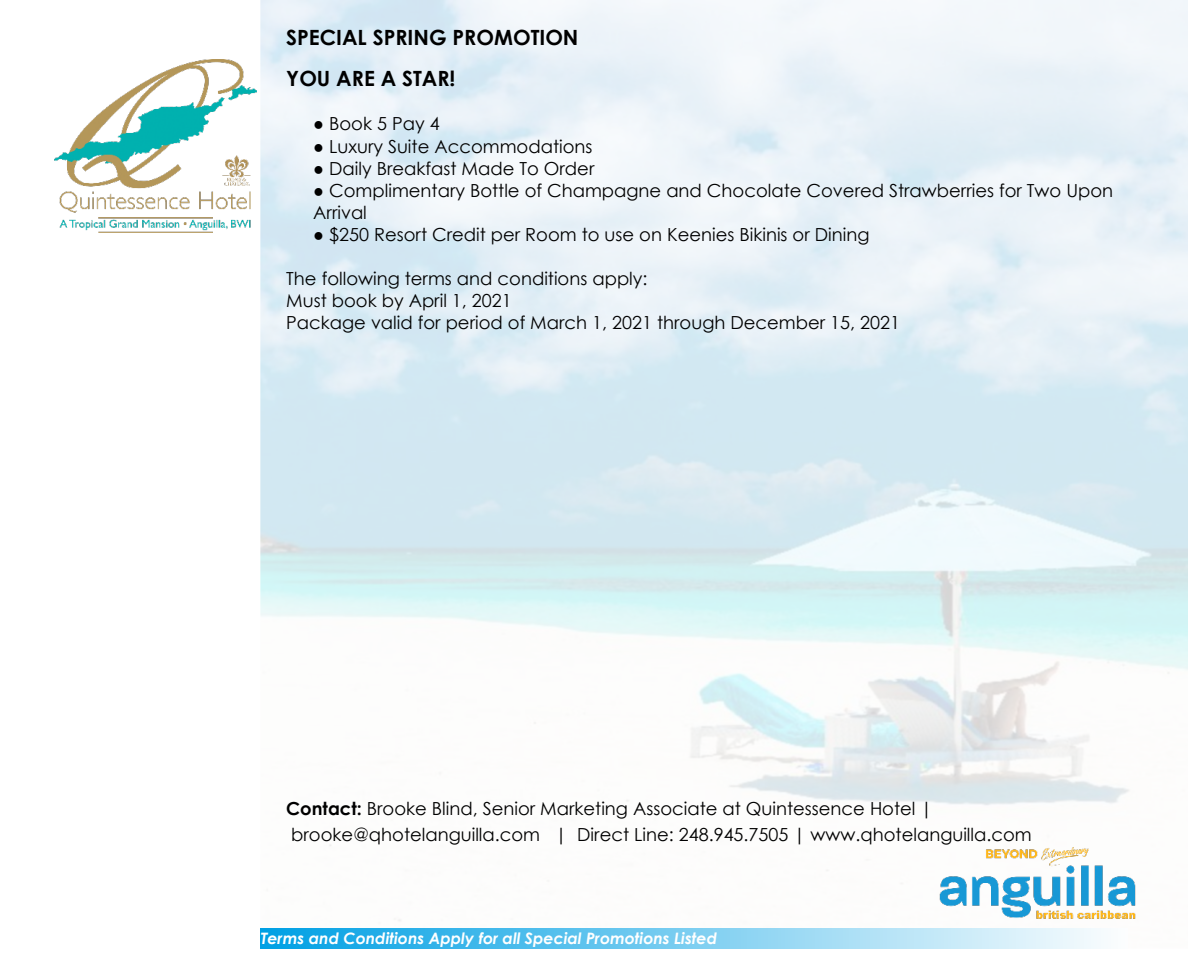
<style>
.page{position:relative;width:1188px;height:972px;background:#fff}
.page>*{position:absolute;margin:0;border:0;box-sizing:border-box;transform-origin:0 0}
.t1{font:700 21px/40.8px "Century Gothic";color:#000}
.t2{font:18px/22px "Century Gothic";color:#000}
.t3{font:italic 700 15.75px "Century Gothic";color:#fff}
.s1{font-weight:700}
</style>
<div class="page">
<img style="left:924px;top:838px;width:226px;height:90px">
<img style="left:54px;top:60px;width:202px;height:172px">
<div style="left:261px;top:928px;width:866px;height:21px;background:linear-gradient(to right,#00a0e4,#fcfdfe)"></div>
<p class="t1" style="left:286px;top:19px;width:294px">SPECIAL SPRING PROMOTION<br>YOU ARE A STAR!</p>
<p class="t2" style="left:313px;top:115px;width:128px">● Book 5 Pay 4</p>
<p class="t2" style="left:313px;top:137px;width:281px">● Luxury Suite Accommodations</p>
<p class="t2" style="left:313px;top:159px;width:283px">● Daily Breakfast Made To Order</p>
<p class="t2" style="left:313px;top:181px;width:802px">● Complimentary Bottle of Champagne and Chocolate Covered Strawberries for Two Upon<br>Arrival</p>
<p class="t2" style="left:313px;top:225px;width:558px">● $250 Resort Credit per Room to use on Keenies Bikinis or Dining</p>
<p class="t2" style="left:286px;top:269px;width:615px">The following terms and conditions apply:<br>Must book by April 1, 2021<br>Package valid for period of March 1, 2021 through December 15, 2021</p>
<p class="t2" style="left:286px;top:798px;width:747px;line-height:25.5px"><span class="s1">Contact:</span> Brooke Blind, Senior Marketing Associate at Quintessence Hotel | brooke@qhotelanguilla.com | Direct Line: 248.945.7505 | www.qhotelanguilla.com</p>
<p class="t3" style="left:261px;top:932px;width:458px">Terms and Conditions Apply for all Special Promotions Listed</p>
</div>
